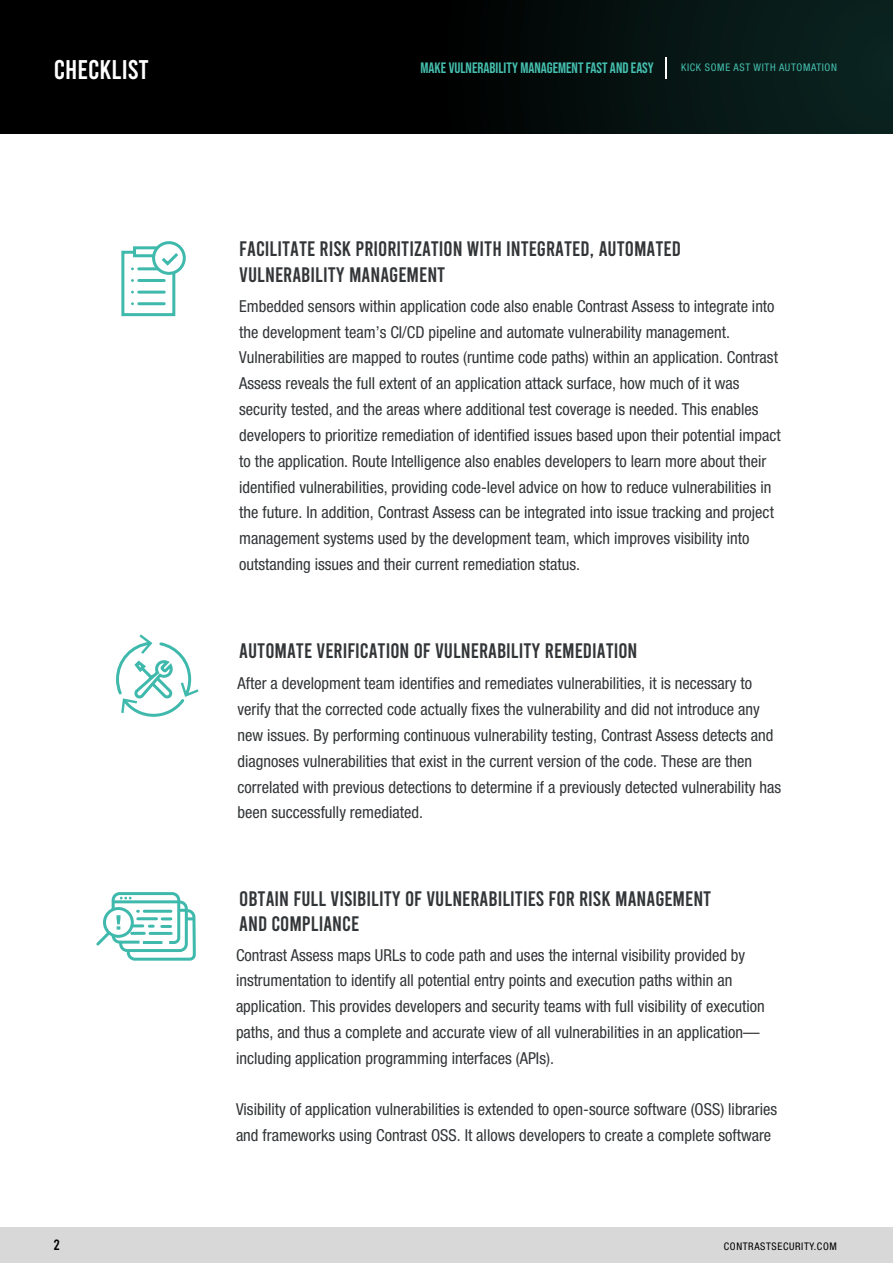
<style>
.page{position:relative;width:893px;height:1263px;background:#fff}
.page>*{position:absolute;margin:0;border:0;box-sizing:border-box;transform-origin:0 0}
.t1{font:27px "Bebas";color:#fff}
.t2{font:21px/25.5px "Bebas";color:#333638}
.t3{font:condensed 16.5px/25.8px "Helvetica Neue LT Std";color:#333638}
.t4{font:15px "Bebas Neue";color:#45bfaf}
.t5{font:14.85px "Bebas";color:#000}
.t6{font:condensed 10.5px "Helvetica Neue LT Std";letter-spacing:.06em;color:#45bfaf}
.t7{font:condensed 10.5px "Helvetica Neue LT Std";letter-spacing:.06em;color:#000}
</style>
<div class="page">
<div style="left:0;top:0;width:893px;height:133px;background:#000"></div>
<svg style="left:551px;top:0;width:342px;height:133px"></svg>
<hr style="left:665px;top:58px;width:2px;height:21px;background:#fff">
<div style="left:0;top:1228px;width:893px;height:35px;background:#d8d8d8"></div>
<svg style="left:96px;top:892px;width:100px;height:69px"></svg>
<hr style="left:150px;top:932px;width:21px;height:3px;background:#40b9ad">
<svg style="left:116px;top:634px;width:83px;height:83px"></svg>
<div style="left:121px;top:251px;width:54px;height:65px;border:3px solid #40b9ad"></div>
<hr style="left:139px;top:267px;width:25px;height:3px;background:#40b9ad">
<hr style="left:139px;top:279px;width:25px;height:3px;background:#40b9ad">
<hr style="left:139px;top:291px;width:25px;height:3px;background:#40b9ad">
<hr style="left:139px;top:302px;width:25px;height:3px;background:#40b9ad">
<div style="left:133px;top:246px;width:31px;height:11px;background:#fff;border:3px solid #40b9ad"></div>
<svg style="left:154px;top:243px;width:30px;height:30px"></svg>
<div style="left:152px;top:241px;width:34px;height:34px;border:3px solid #40b9ad;border-radius:50%"></div>
<svg style="left:159px;top:250px;width:22px;height:18px"></svg>
<h1 class="t1" style="left:54px;top:56px;width:97px">CHECKLIST</h1>
<p class="t4" style="left:421px;top:59px;width:235px">MAKE VULNERABILITY MANAGEMENT FAST AND EASY</p>
<p class="t6" style="left:681px;top:62px;width:157px">KICK SOME AST WITH AUTOMATION</p>
<p class="t2" style="left:239px;top:236px;width:443px">FACILITATE RISK PRIORITIZATION WITH INTEGRATED, AUTOMATED<br>VULNERABILITY MANAGEMENT</p>
<p class="t3" style="left:239px;top:293px;width:543px">Embedded sensors within application code also enable Contrast Assess to integrate into the development team’s CI/CD pipeline and automate vulnerability management.<br>Vulnerabilities are mapped to routes (runtime code paths) within an application. Contrast Assess reveals the full extent of an application attack surface, how much of it was security tested, and the areas where additional test coverage is needed. This enables developers to prioritize remediation of identified issues based upon their potential impact to the application. Route Intelligence also enables developers to learn more about their identified vulnerabilities, providing code-level advice on how to reduce vulnerabilities in the future. In addition, Contrast Assess can be integrated into issue tracking and project management systems used by the development team, which improves visibility into outstanding issues and their current remediation status.</p>
<p class="t2" style="left:239px;top:638px;width:400px">AUTOMATE VERIFICATION OF VULNERABILITY REMEDIATION</p>
<p class="t3" style="left:238px;top:670px;width:545px">After a development team identifies and remediates vulnerabilities, it is necessary to verify that the corrected code actually fixes the vulnerability and did not introduce any new issues. By performing continuous vulnerability testing, Contrast Assess detects and diagnoses vulnerabilities that exist in the current version of the code. These are then correlated with previous detections to determine if a previously detected vulnerability has been successfully remediated.</p>
<p class="t2" style="left:239px;top:886px;width:474px">OBTAIN FULL VISIBILITY OF VULNERABILITIES FOR RISK MANAGEMENT<br>AND COMPLIANCE</p>
<p class="t3" style="left:236px;top:942px;width:530px">Contrast Assess maps URLs to code path and uses the internal visibility provided by instrumentation to identify all potential entry points and execution paths within an application. This provides developers and security teams with full visibility of execution paths, and thus a complete and accurate view of all vulnerabilities in an application— including application programming interfaces (APIs).</p>
<p class="t3" style="left:236px;top:1096px;width:543px">Visibility of application vulnerabilities is extended to open-source software (OSS) libraries and frameworks using Contrast OSS. It allows developers to create a complete software</p>
<p class="t5" style="left:54px;top:1237px;width:7px">2</p>
<p class="t7" style="left:724px;top:1240px;width:115px">CONTRASTSECURITY.COM</p>
</div>
